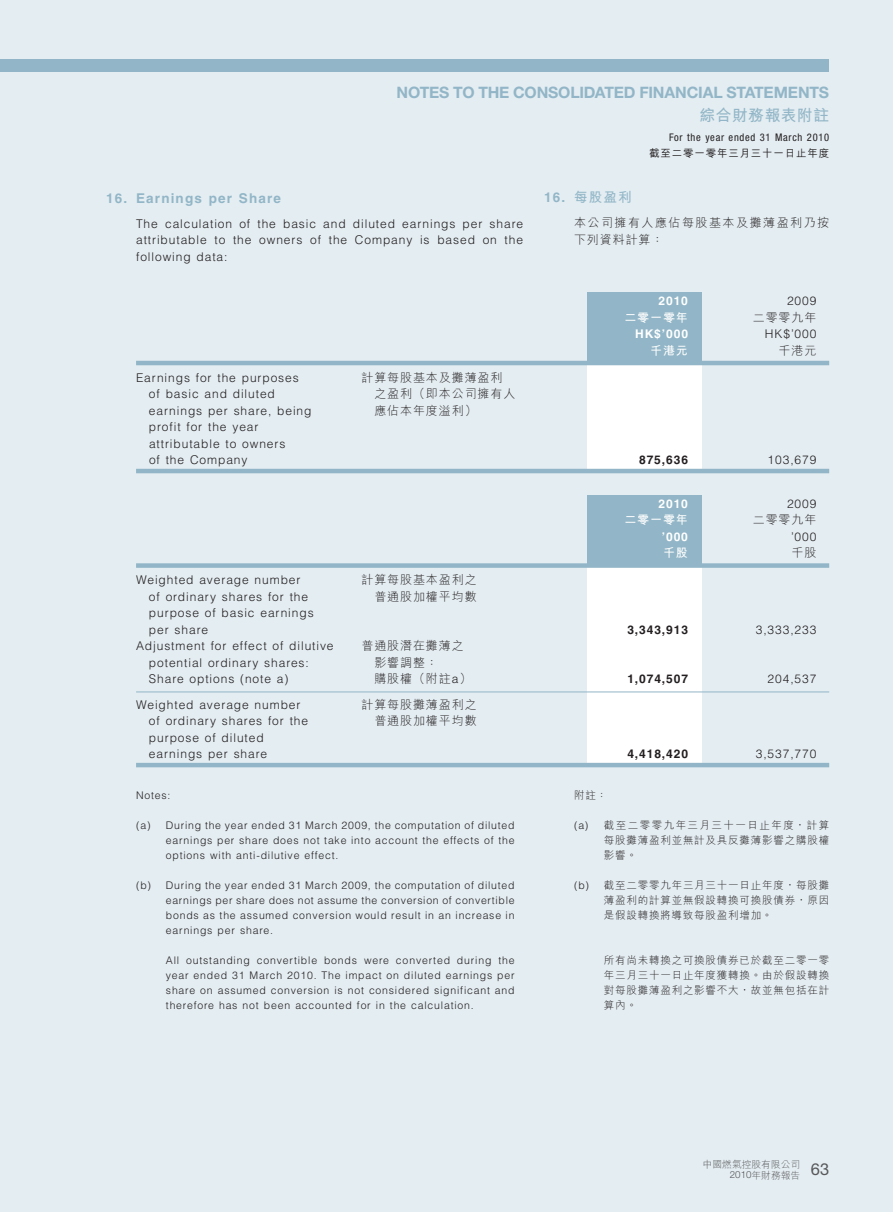
<style>
.page{position:relative;width:893px;height:1212px;background:#e4edf2}
.page>*{position:absolute;margin:0;border:0;box-sizing:border-box;transform-origin:0 0}
.t1{font:16.5px "Helvetica Neue LT Std";color:#57585a}
.t2{font:700 15.75px/23px "Helvetica Neue LT Std";letter-spacing:-.01em;color:#92b6c7;text-align:right}
.t3{font:700 13.5px "Helvetica LT Std";letter-spacing:.085em;color:#92b6c7}
.t4{font:700 13.5px "M Hei HK";color:#92b6c7}
.t5{font:300 12px/16.5px "Helvetica LT Std";letter-spacing:.075em;color:#231f20}
.t6{font:300 12px "M Hei HK";letter-spacing:.075em;color:#231f20}
.t7{font:700 12px "Helvetica LT Std";letter-spacing:.075em;color:#231f20}
.t8{font:300 12px/16.5px "M Hei HK";letter-spacing:.125em;color:#231f20}
.t9{font:700 12px "Helvetica LT Std";letter-spacing:.075em;color:#fff}
.t10{font:700 12px "M Hei HK";letter-spacing:.075em;color:#fff}
.t11{font:300 10.5px/15px "Helvetica LT Std";letter-spacing:.075em;color:#231f20;text-align:justify}
.t12{font:300 10.5px/15px "M Hei HK";letter-spacing:.075em;color:#231f20;text-align:justify}
.t13{font:condensed 10.5px/16.5px "Helvetica Neue LT Std";letter-spacing:.07em;color:#231f20;text-align:right}
.t14{font:300 9.75px/10.5px "M Hei HK";color:#57585a;text-align:right}
.s1{font-family:"M Hei HK"}
.s2{font-family:"M Hei HK";font-weight:500;font-stretch:normal}
.s3{font-family:"Helvetica LT Std"}
.s4{font-family:"Helvetica Neue LT Std"}
</style>
<div class="page">
<div style="left:0;top:60px;width:415px;height:12px;background:#92b6c7"></div>
<div style="left:415px;top:60px;width:414px;height:12px;background:#92b6c7"></div>
<div style="left:587px;top:292px;width:115px;height:72px;background:#92b6c7"></div>
<div style="left:587px;top:362px;width:115px;height:107px;background:#fff"></div>
<hr style="left:136px;top:361px;width:693px;height:4px;background:#92b6c7">
<hr style="left:136px;top:469px;width:693px;height:4px;background:#92b6c7">
<div style="left:587px;top:495px;width:115px;height:71px;background:#92b6c7"></div>
<div style="left:587px;top:565px;width:115px;height:198px;background:#fff"></div>
<div style="left:136px;top:563px;width:693px;height:5px;background:#92b6c7"></div>
<hr style="left:136px;top:691px;width:693px;height:1px;background:#92b6c7">
<hr style="left:136px;top:763px;width:693px;height:4px;background:#92b6c7">
<p class="t2" style="left:396px;top:81px;width:434px">NOTES TO THE CONSOLIDATED FINANCIAL STATEMENTS<span class="s1">綜合財務報表附註</span></p>
<p class="t3" style="left:106px;top:190px;width:176px">16. Earnings per Share</p>
<p class="t5" style="left:136px;top:215px;width:389px;text-align:justify">The calculation of the basic and diluted earnings per share attributable to the owners of the Company is based on the following data:</p>
<p class="t5" style="left:136px;top:369px;width:164px">Earnings for the purposes</p>
<p class="t6" style="left:361px;top:369px;width:143px">計算每股基本及攤薄盈利</p>
<p class="t5" style="left:149px;top:386px;width:127px">of basic and diluted</p>
<p class="t6" style="left:374px;top:385px;width:143px">之盈利（即本公司擁有人</p>
<p class="t5" style="left:149px;top:402px;width:164px">earnings per share, being</p>
<p class="t6" style="left:374px;top:402px;width:104px">應佔本年度溢利）</p>
<p class="t5" style="left:149px;top:419px;width:138px">profit for the year attributable to owners of the Company</p>
<p class="t5" style="left:136px;top:572px;width:166px">Weighted average number</p>
<p class="t6" style="left:361px;top:571px;width:117px">計算每股基本盈利之</p>
<p class="t5" style="left:149px;top:588px;width:161px">of ordinary shares for the</p>
<p class="t6" style="left:374px;top:588px;width:104px">普通股加權平均數</p>
<p class="t5" style="left:149px;top:605px;width:166px">purpose of basic earnings per share</p>
<p class="t13" style="left:649px;top:128px;width:181px">For the year ended 31 March 2010<br><span class="s2">截至二零一零年三月三十一日止年度</span></p>
<p class="t4" style="left:544px;top:187px;width:89px"><span class="s3">16.</span> 每股盈利</p>
<p class="t8" style="left:574px;top:214px;width:257px">本公司擁有人應佔每股基本及攤薄盈利乃按下列資料計算：</p>
<p class="t9" style="left:659px;top:294px;width:31px">2010</p>
<p class="t5" style="left:787px;top:293px;width:31px">2009</p>
<p class="t10" style="left:624px;top:309px;width:65px">二零一零年</p>
<p class="t6" style="left:753px;top:309px;width:65px">二零零九年</p>
<p class="t9" style="left:635px;top:327px;width:54px">HK$’000</p>
<p class="t5" style="left:765px;top:326px;width:53px">HK$’000</p>
<p class="t10" style="left:650px;top:342px;width:39px">千港元</p>
<p class="t6" style="left:779px;top:342px;width:39px">千港元</p>
<p class="t7" style="left:639px;top:453px;width:50px">875,636</p>
<p class="t5" style="left:768px;top:452px;width:50px">103,679</p>
<p class="t9" style="left:659px;top:496px;width:31px">2010</p>
<p class="t5" style="left:787px;top:495px;width:31px">2009</p>
<p class="t10" style="left:624px;top:511px;width:65px">二零一零年</p>
<p class="t6" style="left:753px;top:511px;width:65px">二零零九年</p>
<p class="t9" style="left:662px;top:529px;width:28px">’000</p>
<p class="t5" style="left:791px;top:528px;width:27px">’000</p>
<p class="t10" style="left:663px;top:544px;width:26px">千股</p>
<p class="t6" style="left:791px;top:544px;width:26px">千股</p>
<p class="t7" style="left:627px;top:622px;width:62px">3,343,913</p>
<p class="t5" style="left:756px;top:621px;width:62px">3,333,233</p>
<p class="t5" style="left:136px;top:638px;width:199px">Adjustment for effect of dilutive</p>
<p class="t6" style="left:361px;top:637px;width:104px">普通股潛在攤薄之</p>
<p class="t5" style="left:149px;top:654px;width:161px">potential ordinary shares:</p>
<p class="t6" style="left:374px;top:654px;width:65px">影響調整：</p>
<p class="t5" style="left:149px;top:671px;width:141px">Share options (note a)</p>
<p class="t6" style="left:374px;top:670px;width:99px">購股權（附註<span class="s3">a</span>）</p>
<p class="t7" style="left:627px;top:672px;width:62px">1,074,507</p>
<p class="t5" style="left:768px;top:671px;width:50px">204,537</p>
<p class="t5" style="left:136px;top:696px;width:166px">Weighted average number</p>
<p class="t6" style="left:361px;top:696px;width:117px">計算每股攤薄盈利之</p>
<p class="t5" style="left:149px;top:713px;width:161px">of ordinary shares for the</p>
<p class="t6" style="left:374px;top:712px;width:104px">普通股加權平均數</p>
<p class="t5" style="left:149px;top:729px;width:120px">purpose of diluted earnings per share</p>
<p class="t7" style="left:627px;top:747px;width:62px">4,418,420</p>
<p class="t5" style="left:756px;top:746px;width:62px">3,537,770</p>
<p class="t11" style="left:136px;top:787px;width:36px">Notes:</p>
<p class="t11" style="left:166px;top:817px;width:350px;text-indent:-30px">(a) During the year ended 31 March 2009, the computation of diluted earnings per share does not take into account the effects of the options with anti-dilutive effect.</p>
<p class="t11" style="left:166px;top:877px;width:350px;text-indent:-30px">(b) During the year ended 31 March 2009, the computation of diluted earnings per share does not assume the conversion of convertible bonds as the assumed conversion would result in an increase in earnings per share.</p>
<p class="t11" style="left:166px;top:952px;width:350px">All outstanding convertible bonds were converted during the year ended 31 March 2010. The impact on diluted earnings per share on assumed conversion is not considered significant and therefore has not been accounted for in the calculation.</p>
<p class="t12" style="left:574px;top:787px;width:35px">附註：</p>
<p class="t12" style="left:604px;top:817px;width:227px;text-indent:-30px"><span class="s3">(a)</span> 截至二零零九年三月三十一日止年度，計算每股攤薄盈利並無計及具反攤薄影響之購股權影響。</p>
<p class="t12" style="left:604px;top:877px;width:227px;text-indent:-30px"><span class="s3">(b)</span> 截至二零零九年三月三十一日止年度，每股攤薄盈利的計算並無假設轉換可換股債券，原因是假設轉換將導致每股盈利增加。</p>
<p class="t12" style="left:604px;top:952px;width:227px">所有尚未轉換之可換股債券已於截至二零一零年三月三十一日止年度獲轉換。由於假設轉換對每股攤薄盈利之影響不大，故並無包括在計算內。</p>
<p class="t14" style="left:703px;top:1159px;width:99px">中國燃氣控股有限公司<br><span class="s4">2010</span>年財務報告</p>
<p class="t1" style="left:811px;top:1159px;width:20px">63</p>
</div>
